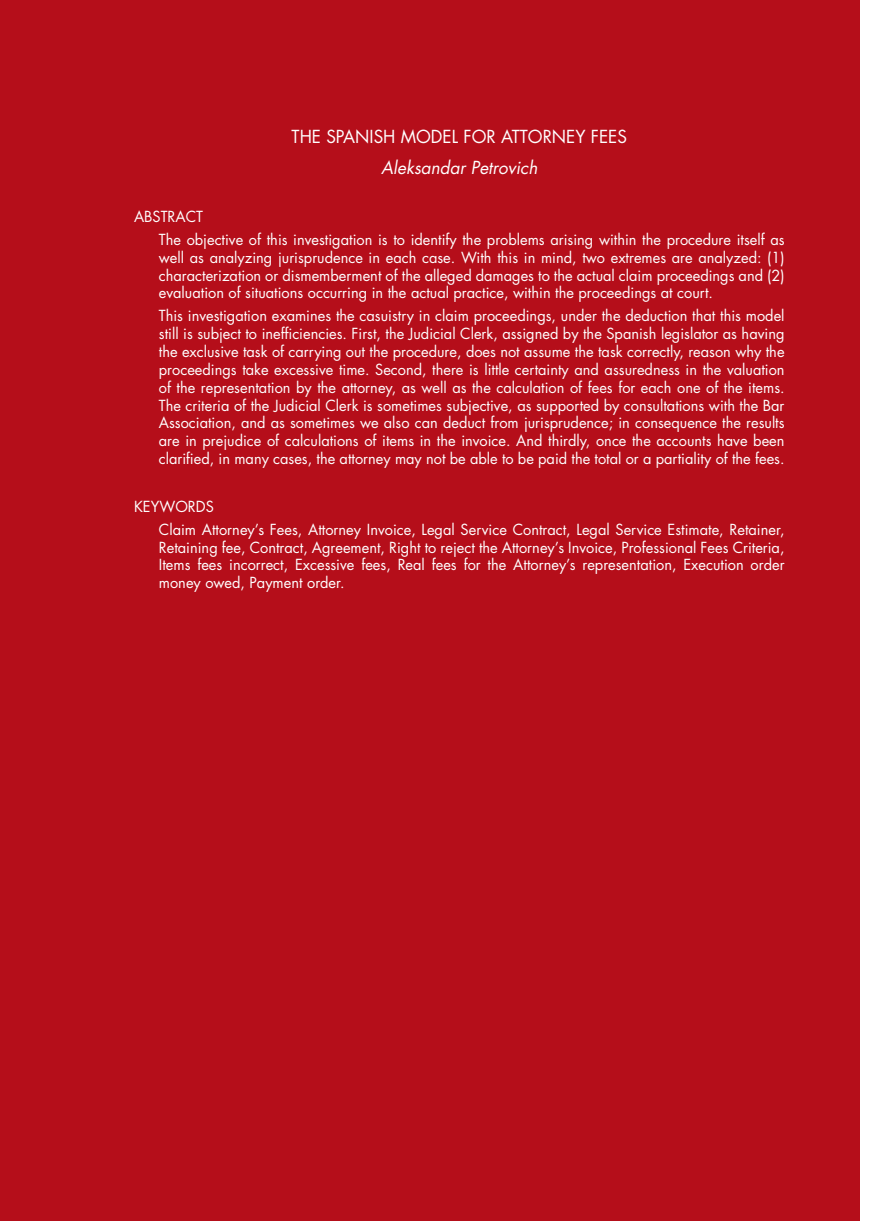
<style>
.page{position:relative;width:874px;height:1221px;background:#fff}
.page>*{position:absolute;margin:0;border:0;box-sizing:border-box;transform-origin:0 0}
.Resumen_título_inglé{font:17.5px "Futura Std";color:#fff}
.Resumen_autor{font:italic 17.5px "Futura Std";color:#fff}
.Resumen_texto{font:14.88px/17.8px "Futura Std";color:#fff;text-align:justify}
.Resumen_titular{font:14.88px "Futura Std";color:#fff}
</style>
<div class="page">
<div style="left:0;top:0;width:858px;height:1220px;background:#b50e1a"></div>
<p class="Resumen_título_inglé" style="left:291px;top:126px;width:337px">THE SPANISH MODEL FOR ATTORNEY FEES</p>
<p class="Resumen_autor" style="left:381px;top:157px;width:158px">Aleksandar Petrovich</p>
<p class="Resumen_titular" style="left:134px;top:207px;width:70px">ABSTRACT</p>
<p class="Resumen_texto" style="left:159px;top:231px;width:627px">The objective of this investigation is to identify the problems arising within the procedure itself as well as analyzing jurisprudence in each case. With this in mind, two extremes are analyzed: (1) characterization or dismemberment of the alleged damages to the actual claim proceedings and (2) evaluation of situations occurring in the actual practice, within the proceedings at court.</p>
<p class="Resumen_texto" style="left:159px;top:307px;width:627px">This investigation examines the casuistry in claim proceedings, under the deduction that this model still is subject to inefficiencies. First, the Judicial Clerk, assigned by the Spanish legislator as having the exclusive task of carrying out the procedure, does not assume the task correctly, reason why the proceedings take excessive time. Second, there is little certainty and assuredness in the valuation of the representation by the attorney, as well as the calculation of fees for each one of the items.<br>The criteria of the Judicial Clerk is sometimes subjective, as supported by consultations with the Bar Association, and as sometimes we also can deduct from jurisprudence; in consequence the results are in prejudice of calculations of items in the invoice. And thirdly, once the accounts have been clarified, in many cases, the attorney may not be able to be paid the total or a partiality of the fees.</p>
<p class="Resumen_titular" style="left:134px;top:497px;width:81px">KEYWORDS</p>
<p class="Resumen_texto" style="left:159px;top:520px;width:627px">Claim Attorney’s Fees, Attorney Invoice, Legal Service Contract, Legal Service Estimate, Retainer, Retaining fee, Contract, Agreement, Right to reject the Attorney’s Invoice, Professional Fees Criteria, Items fees incorrect, Excessive fees, Real fees for the Attorney’s representation, Execution order money owed, Payment order.</p>
</div>
